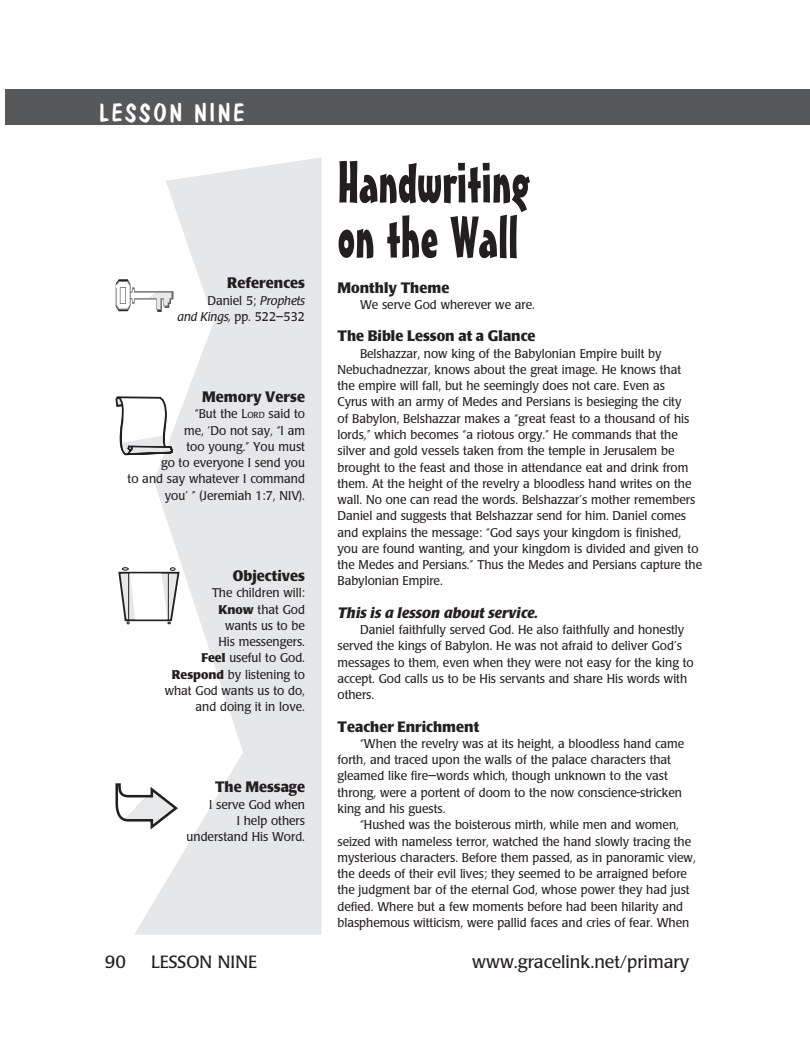
<style>
.page{position:relative;width:810px;height:1047px;background:#fff}
.page>*{position:absolute;margin:0;border:0;box-sizing:border-box;transform-origin:0 0}
.Lesson_title{font:57.5px/55px "Mister Earl BT";color:#231f20}
.t1{font:25px "Dom Casual D";letter-spacing:.1em;color:#fff}
.t2{font:700 25px "Dom Casual D";color:#fff}
.t3{font:17.5px "Poppl Laudatio";color:#231f20}
.subhead{font:700 15px "Poppl Laudatio";color:#231f20;scale:.95 1}
.subhead-right{font:700 15px "Poppl Laudatio";color:#231f20;scale:.95 1}
.subhead-2{font:italic 700 15px "Poppl Laudatio";color:#231f20}
.body{font:12.5px/16.2px "Poppl Laudatio";color:#231f20;scale:.95 1}
.body-right{font:12.5px/16.2px "Poppl Laudatio";color:#231f20;text-align:right;scale:.95 1}
.s1{font-style:italic}
.s2{font-size:8.75px}
.s3{font-weight:700}
</style>
<div class="page">
<svg style="left:116px;top:279px;width:18px;height:33px"></svg>
<svg style="left:134px;top:158px;width:187px;height:776px;fill:#e6e7e9"></svg>
<div style="left:5px;top:89px;width:760px;height:36px;background:#57585a"></div>
<svg style="left:115px;top:396px;width:58px;height:59px"></svg>
<svg style="left:118px;top:567px;width:62px;height:57px"></svg>
<hr style="left:128px;top:572px;width:1px;height:48px;background:#231f20">
<hr style="left:168px;top:572px;width:1px;height:48px;background:#231f20">
<svg style="left:115px;top:783px;width:63px;height:46px"></svg>
<div style="left:765px;top:89px;width:45px;height:36px;background:#57585a"></div>
<p class="t2" style="left:192px;top:99px;width:43px">ONE</p>
<p class="t1" style="left:99px;top:98px;width:147px">LESSON NINE</p>
<p class="subhead-right" style="left:227px;top:274px;width:83px">References</p>
<p class="body-right" style="left:207px;top:292px;width:104px">Daniel 5; <span class="s1">Prophets</span></p>
<p class="body-right" style="left:178px;top:308px;width:136px"><span class="s1">and Kings,</span> pp. 522–532</p>
<p class="subhead-right" style="left:202px;top:388px;width:110px">Memory Verse</p>
<p class="body-right" style="left:195px;top:406px;width:118px">“But the L<span class="s2">ord</span> said to</p>
<p class="body-right" style="left:184px;top:422px;width:129px">me, ‘Do not say, “I am</p>
<p class="body-right" style="left:186px;top:438px;width:126px">too young.” You must</p>
<p class="body-right" style="left:161px;top:455px;width:153px">go to everyone I send you</p>
<p class="body-right" style="left:128px;top:471px;width:188px">to and say whatever I command you’ ” (Jeremiah 1:7, NIV).</p>
<p class="subhead-right" style="left:233px;top:567px;width:77px">Objectives</p>
<p class="body-right" style="left:212px;top:585px;width:99px">The children will:</p>
<p class="body-right" style="left:218px;top:601px;width:93px"><span class="s3">Know</span> that God</p>
<p class="body-right" style="left:225px;top:617px;width:86px">wants us to be</p>
<p class="body-right" style="left:218px;top:633px;width:93px">His messengers.</p>
<p class="body-right" style="left:202px;top:650px;width:110px"><span class="s3">Feel</span> useful to God.</p>
<p class="body-right" style="left:165px;top:666px;width:149px;text-align:center"><span class="s3">Respond</span> by listening to what God wants us to do,</p>
<p class="body-right" style="left:196px;top:698px;width:117px">and doing it in love.</p>
<p class="subhead-right" style="left:215px;top:778px;width:96px">The Message</p>
<p class="body-right" style="left:209px;top:796px;width:102px">I serve God when</p>
<p class="body-right" style="left:237px;top:812px;width:73px">I help others</p>
<p class="body-right" style="left:187px;top:828px;width:126px">understand His Word.</p>
<p class="Lesson_title" style="left:338px;top:154px;width:194px">Handwriting on the Wall</p>
<p class="subhead" style="left:338px;top:279px;width:119px">Monthly Theme</p>
<p class="body" style="left:360px;top:296px;width:186px">We serve God wherever we are.</p>
<p class="subhead" style="left:338px;top:328px;width:210px">The Bible Lesson at a Glance</p>
<p class="body" style="left:338px;top:345px;width:385px;text-indent:22px">Belshazzar, now king of the Babylonian Empire built by Nebuchadnezzar, knows about the great image. He knows that<br>the empire will fall, but he seemingly does not care. Even as<br>Cyrus with an army of Medes and Persians is besieging the city<br>of Babylon, Belshazzar makes a “great feast to a thousand of his lords,” which becomes “a riotous orgy.” He commands that the silver and gold vessels taken from the temple in Jerusalem be brought to the feast and those in attendance eat and drink from them. At the height of the revelry a bloodless hand writes on the wall. No one can read the words. Belshazzar’s mother remembers Daniel and suggests that Belshazzar send for him. Daniel comes and explains the message: “God says your kingdom is finished, you are found wanting, and your kingdom is divided and given to the Medes and Persians.” Thus the Medes and Persians capture the Babylonian Empire.</p>
<p class="subhead-2" style="left:338px;top:604px;width:202px">This is a lesson about service.</p>
<p class="body" style="left:338px;top:621px;width:376px;text-indent:22px">Daniel faithfully served God. He also faithfully and honestly served the kings of Babylon. He was not afraid to deliver God’s messages to them, even when they were not easy for the king to accept. God calls us to be His servants and share His words with others.</p>
<p class="subhead" style="left:338px;top:718px;width:151px">Teacher Enrichment</p>
<p class="body" style="left:338px;top:735px;width:367px;text-indent:22px">“When the revelry was at its height, a bloodless hand came forth, and traced upon the walls of the palace characters that gleamed like fire—words which, though unknown to the vast throng, were a portent of doom to the now conscience-stricken king and his guests.</p>
<p class="body" style="left:338px;top:816px;width:379px;text-indent:22px">“Hushed was the boisterous mirth, while men and women, seized with nameless terror, watched the hand slowly tracing the mysterious characters. Before them passed, as in panoramic view, the deeds of their evil lives; they seemed to be arraigned before the judgment bar of the eternal God, whose power they had just defied. Where but a few moments before had been hilarity and blasphemous witticism, were pallid faces and cries of fear. When</p>
<p class="t3" style="left:105px;top:952px;width:23px">90</p>
<p class="t3" style="left:151px;top:952px;width:108px">LESSON NINE</p>
<p class="t3" style="left:472px;top:952px;width:218px">www.gracelink.net/primary</p>
</div>
